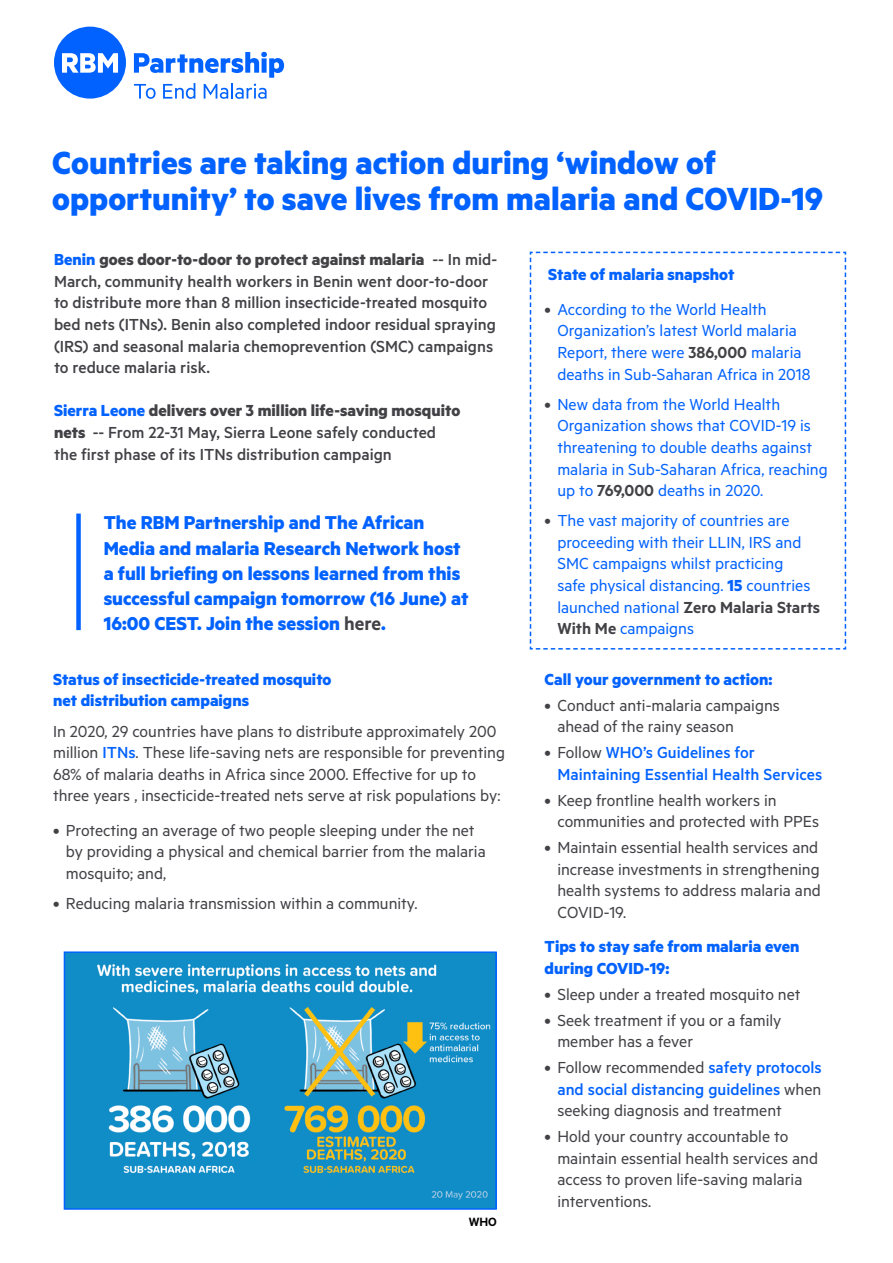
<style>
.page{position:relative;width:893px;height:1263px;background:#fff}
.page>*{position:absolute;margin:0;border:0;box-sizing:border-box;transform-origin:0 0}
.t1{font:700 36px/36px "Metric";color:#0262ff}
.t2{font:700 21px/25.2px "Metric";color:#0262ff}
.t3{font:18px/21.6px "Metric";color:#414146}
.t4{font:18px/21.6px "Metric";color:#0262ff}
.t5{font:500 18px/21.6px "Metric";color:#414146}
.t6{font:700 18px/21.6px "Metric";color:#0262ff}
.t7{font:500 18px/21.6px "Metric";color:#0262ff}
.t8{font:600 13.5px "Metric";color:#000}
.s1{font-weight:700;color:#0262ff}
.s2{font-weight:700}
.s3{font-weight:600;color:#414146}
.s4{font-weight:500;color:#0262ff}
.s5{font-weight:500}
.s6{font-weight:500;color:#414146}
.s7{color:#414146}
.s8{font-weight:400;color:#414146}
</style>
<div class="page">
<svg style="left:529px;top:251px;width:318px;height:399px"></svg>
<svg style="left:54px;top:27px;width:72px;height:72px"></svg>
<svg style="left:134px;top:52px;width:150px;height:47px"></svg>
<div style="left:76px;top:513px;width:5px;height:117px;background:#0262ff"></div>
<img style="left:67px;top:954px;width:427px;height:253px">
<div style="left:64px;top:951px;width:433px;height:259px;border:2px solid #0262ff"></div>
<h1 class="t1" style="left:52px;top:144px;width:772px">Countries are taking action during ‘window of opportunity’ to save lives from malaria and COVID-19</h1>
<p class="t5" style="left:54px;top:248px;width:445px"><span class="s1">Benin</span> <span class="s2">goes door-to-door to protect against malaria</span> -- In mid-March, community health workers in Benin went door-to-door to distribute more than 8 million insecticide-treated mosquito bed nets (ITNs). Benin also completed indoor residual spraying (IRS) and seasonal malaria chemoprevention (SMC) campaigns to reduce malaria risk.</p>
<p class="t5" style="left:54px;top:399px;width:408px"><span class="s1">Sierra Leone</span> <span class="s2">delivers over 3 million life-saving mosquito nets</span> -- From 22-31 May, Sierra Leone safely conducted the first phase of its ITNs distribution campaign</p>
<p class="t2" style="left:104px;top:509px;width:366px">The RBM Partnership and The African Media and malaria Research Network host a full briefing on lessons learned from this successful campaign tomorrow (16 June) at 16:00 CEST. Join the session <span class="s3">here</span>.</p>
<p class="t6" style="left:53px;top:668px;width:280px">Status of insecticide-treated mosquito net distribution campaigns</p>
<p class="t3" style="left:53px;top:719px;width:453px">In 2020, 29 countries have plans to distribute approximately 200 million <span class="s4">ITNs</span>. These life-saving nets are responsible for preventing 68% of malaria deaths in Africa since 2000. Effective for up to three years , insecticide-treated nets serve at risk populations by:</p>
<p class="t3" style="left:66px;top:819px;width:421px;text-indent:-13px"><span class="s5">•</span> Protecting an average of two people sleeping under the net by providing a physical and chemical barrier from the malaria mosquito; and,</p>
<p class="t3" style="left:53px;top:892px;width:366px"><span class="s5">•</span> Reducing malaria transmission within a community.</p>
<p class="t8" style="left:469px;top:1214px;width:30px">WHO</p>
<p class="t6" style="left:548px;top:263px;width:188px">State of malaria snapshot</p>
<p class="t4" style="left:557px;top:298px;width:255px;text-indent:-13px"><span class="s6">•</span> According to the World Health Organization’s latest World malaria Report, there were <span class="s3">386,000</span> malaria deaths in Sub-Saharan Africa in 2018</p>
<p class="t4" style="left:557px;top:393px;width:272px;text-indent:-13px"><span class="s6">•</span> New data from the World Health Organization shows that COVID-19 is threatening to double deaths against malaria in Sub-Saharan Africa, reaching up to <span class="s3">769,000</span> deaths in 2020.</p>
<p class="t4" style="left:557px;top:509px;width:264px;text-indent:-13px"><span class="s6">•</span> The vast majority of countries are proceeding with their LLIN, IRS and SMC campaigns whilst practicing<br>safe physical distancing. <span class="s2">15</span> countries launched national <span class="s3">Zero Malaria Starts With Me</span> campaigns</p>
<p class="t6" style="left:545px;top:668px;width:229px">Call your government to action:</p>
<p class="t3" style="left:557px;top:694px;width:224px;text-indent:-13px"><span class="s5">•</span> Conduct anti-malaria campaigns ahead of the rainy season</p>
<p class="t7" style="left:557px;top:741px;width:266px;text-indent:-13px"><span class="s7">•</span> <span class="s8">Follow</span> WHO’s Guidelines for<br>Maintaining Essential Health Services</p>
<p class="t3" style="left:557px;top:788px;width:263px;text-indent:-13px"><span class="s5">•</span> Keep frontline health workers in communities and protected with PPEs</p>
<p class="t3" style="left:557px;top:836px;width:265px;text-indent:-13px"><span class="s5">•</span> Maintain essential health services and increase investments in strengthening health systems to address malaria and<br>COVID-19.</p>
<p class="t6" style="left:545px;top:935px;width:256px">Tips to stay safe from malaria even during COVID-19:</p>
<p class="t3" style="left:545px;top:982px;width:257px"><span class="s5">•</span> Sleep under a treated mosquito net</p>
<p class="t3" style="left:557px;top:1008px;width:225px;text-indent:-13px"><span class="s5">•</span> Seek treatment if you or a family member has a fever</p>
<p class="t3" style="left:557px;top:1056px;width:266px;text-align:justify;text-indent:-13px"><span class="s5">•</span> Follow recommended <span class="s4">safety protocols and social distancing guidelines</span> when seeking diagnosis and treatment</p>
<p class="t3" style="left:557px;top:1125px;width:262px;text-indent:-13px"><span class="s5">•</span> Hold your country accountable to maintain essential health services and access to proven life-saving malaria interventions.</p>
</div>
